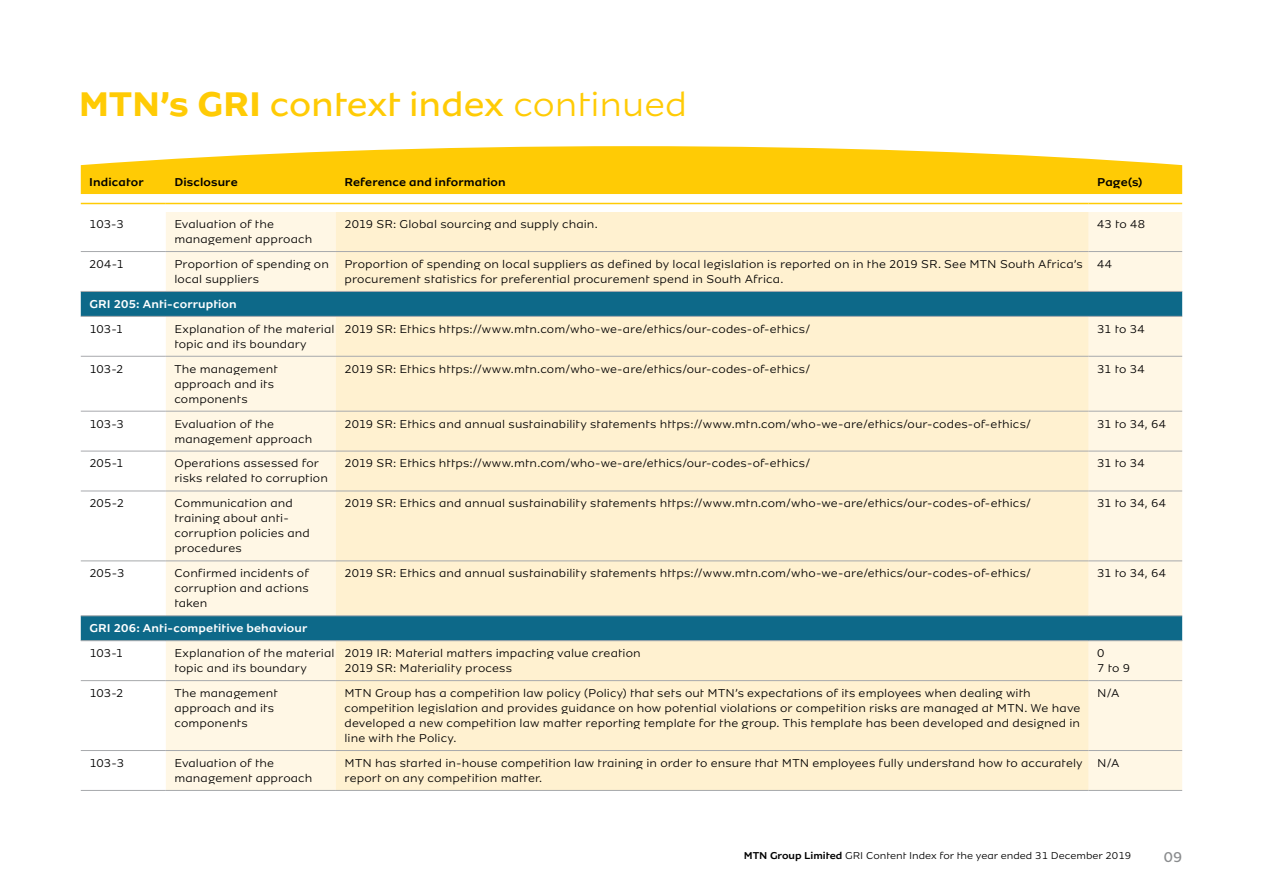
<style>
.page{position:relative;width:1263px;height:893px;background:#fff}
.page>*{position:absolute;margin:0;border:0;box-sizing:border-box;transform-origin:0 0}
.t1{font:36px "MTN Brighter Sans";color:#ffcb05}
.t2{font:15px "MTN Brighter Sans";color:#8a8c8e}
.t3{font:300 12px/15px "MTN Brighter Sans";letter-spacing:.01em;color:#000}
.t4{font:500 12px "MTN Brighter Sans";letter-spacing:.01em;color:#fff}
.t5{font:500 12px "MTN Brighter Sans";letter-spacing:.01em;color:#000}
.t6{font:300 10.5px "MTN Brighter Sans";color:#000}
.s1{font-weight:700}
.s2{font-weight:300}
.s3{font-weight:500}
</style>
<div class="page">
<svg style="left:81px;top:146px;width:1101px;height:48px;background:#ffd125"></svg>
<div style="left:166px;top:212px;width:1016px;height:578px;background:#fff7e5"></div>
<div style="left:336px;top:212px;width:753px;height:578px;background:#fff1d0"></div>
<svg style="left:81px;top:292px;width:1101px;height:348px;background:#dcdfcd"></svg>
<hr style="left:81px;top:251px;width:85px;height:1px;background:#a7a9ac">
<hr style="left:166px;top:251px;width:170px;height:1px;background:#a7a9ac">
<hr style="left:336px;top:251px;width:753px;height:1px;background:#a7a9ac">
<hr style="left:1089px;top:251px;width:93px;height:1px;background:#a7a9ac">
<hr style="left:81px;top:291px;width:85px;height:1px;background:#a7a9ac">
<hr style="left:166px;top:291px;width:170px;height:1px;background:#a7a9ac">
<hr style="left:336px;top:291px;width:753px;height:1px;background:#a7a9ac">
<hr style="left:1089px;top:291px;width:93px;height:1px;background:#a7a9ac">
<hr style="left:81px;top:316px;width:85px;height:1px;background:#a7a9ac">
<hr style="left:166px;top:316px;width:170px;height:1px;background:#a7a9ac">
<hr style="left:336px;top:316px;width:753px;height:1px;background:#a7a9ac">
<hr style="left:1089px;top:316px;width:93px;height:1px;background:#a7a9ac">
<hr style="left:81px;top:356px;width:85px;height:1px;background:#a7a9ac">
<hr style="left:166px;top:356px;width:170px;height:1px;background:#a7a9ac">
<hr style="left:336px;top:356px;width:753px;height:1px;background:#a7a9ac">
<hr style="left:1089px;top:356px;width:93px;height:1px;background:#a7a9ac">
<hr style="left:81px;top:411px;width:85px;height:1px;background:#a7a9ac">
<hr style="left:166px;top:411px;width:170px;height:1px;background:#a7a9ac">
<hr style="left:336px;top:411px;width:753px;height:1px;background:#a7a9ac">
<hr style="left:1089px;top:411px;width:93px;height:1px;background:#a7a9ac">
<hr style="left:81px;top:451px;width:85px;height:1px;background:#a7a9ac">
<hr style="left:166px;top:451px;width:170px;height:1px;background:#a7a9ac">
<hr style="left:336px;top:451px;width:753px;height:1px;background:#a7a9ac">
<hr style="left:1089px;top:451px;width:93px;height:1px;background:#a7a9ac">
<hr style="left:81px;top:491px;width:85px;height:1px;background:#a7a9ac">
<hr style="left:166px;top:491px;width:170px;height:1px;background:#a7a9ac">
<hr style="left:336px;top:491px;width:753px;height:1px;background:#a7a9ac">
<hr style="left:1089px;top:491px;width:93px;height:1px;background:#a7a9ac">
<hr style="left:81px;top:560px;width:85px;height:1px;background:#a7a9ac">
<hr style="left:166px;top:560px;width:170px;height:1px;background:#a7a9ac">
<hr style="left:336px;top:560px;width:753px;height:1px;background:#a7a9ac">
<hr style="left:1089px;top:560px;width:93px;height:1px;background:#a7a9ac">
<hr style="left:81px;top:615px;width:85px;height:1px;background:#a7a9ac">
<hr style="left:166px;top:615px;width:170px;height:1px;background:#a7a9ac">
<hr style="left:336px;top:615px;width:753px;height:1px;background:#a7a9ac">
<hr style="left:1089px;top:615px;width:93px;height:1px;background:#a7a9ac">
<hr style="left:81px;top:640px;width:85px;height:1px;background:#a7a9ac">
<hr style="left:166px;top:640px;width:170px;height:1px;background:#a7a9ac">
<hr style="left:336px;top:640px;width:753px;height:1px;background:#a7a9ac">
<hr style="left:1089px;top:640px;width:93px;height:1px;background:#a7a9ac">
<hr style="left:81px;top:680px;width:85px;height:1px;background:#a7a9ac">
<hr style="left:166px;top:680px;width:170px;height:1px;background:#a7a9ac">
<hr style="left:336px;top:680px;width:753px;height:1px;background:#a7a9ac">
<hr style="left:1089px;top:680px;width:93px;height:1px;background:#a7a9ac">
<hr style="left:81px;top:750px;width:85px;height:1px;background:#a7a9ac">
<hr style="left:166px;top:750px;width:170px;height:1px;background:#a7a9ac">
<hr style="left:336px;top:750px;width:753px;height:1px;background:#a7a9ac">
<hr style="left:1089px;top:750px;width:93px;height:1px;background:#a7a9ac">
<hr style="left:81px;top:790px;width:85px;height:1px;background:#a7a9ac">
<hr style="left:166px;top:790px;width:170px;height:1px;background:#a7a9ac">
<hr style="left:336px;top:790px;width:753px;height:1px;background:#a7a9ac">
<hr style="left:1089px;top:790px;width:93px;height:1px;background:#a7a9ac">
<hr style="left:81px;top:203px;width:85px;height:1px;background:#ffcb05">
<hr style="left:166px;top:203px;width:170px;height:1px;background:#ffcb05">
<hr style="left:336px;top:203px;width:753px;height:1px;background:#ffcb05">
<hr style="left:1089px;top:203px;width:93px;height:1px;background:#ffcb05">
<h1 class="t1" style="left:79px;top:83px;width:610px"><span class="s1">MTN’s GRI</span> context index <span class="s2">continued</span></h1>
<p class="t5" style="left:89px;top:175px;width:56px">Indicator</p>
<p class="t5" style="left:174px;top:175px;width:65px">Disclosure</p>
<p class="t5" style="left:344px;top:175px;width:163px">Reference and information</p>
<p class="t5" style="left:1097px;top:175px;width:47px">Page(s)</p>
<p class="t3" style="left:89px;top:216px;width:36px">103-3</p>
<p class="t3" style="left:174px;top:216px;width:139px">Evaluation of the management approach</p>
<p class="t3" style="left:344px;top:216px;width:255px">2019 SR: Global sourcing and supply chain.</p>
<p class="t3" style="left:1097px;top:216px;width:50px">43 to 48</p>
<p class="t3" style="left:89px;top:256px;width:36px">204-1</p>
<p class="t3" style="left:174px;top:256px;width:156px">Proportion of spending on local suppliers</p>
<p class="t3" style="left:344px;top:256px;width:740px">Proportion of spending on local suppliers as defined by local legislation is reported on in the 2019 SR. See MTN South Africa’s procurement statistics for preferential procurement spend in South Africa.</p>
<p class="t3" style="left:1097px;top:256px;width:17px">44</p>
<p class="t4" style="left:89px;top:297px;width:149px">GRI 205: Anti-corruption</p>
<p class="t3" style="left:89px;top:321px;width:35px">103-1</p>
<p class="t3" style="left:174px;top:321px;width:162px">Explanation of the material topic and its boundary</p>
<p class="t3" style="left:344px;top:321px;width:467px">2019 SR: Ethics https://www.mtn.com/who-we-are/ethics/our-codes-of-ethics/</p>
<p class="t3" style="left:1097px;top:321px;width:49px">31 to 34</p>
<p class="t3" style="left:89px;top:361px;width:36px">103-2</p>
<p class="t3" style="left:174px;top:361px;width:105px">The management approach and its components</p>
<p class="t3" style="left:344px;top:361px;width:467px">2019 SR: Ethics https://www.mtn.com/who-we-are/ethics/our-codes-of-ethics/</p>
<p class="t3" style="left:1097px;top:361px;width:49px">31 to 34</p>
<p class="t3" style="left:89px;top:416px;width:36px">103-3</p>
<p class="t3" style="left:174px;top:416px;width:139px">Evaluation of the management approach</p>
<p class="t3" style="left:344px;top:416px;width:688px">2019 SR: Ethics and annual sustainability statements https://www.mtn.com/who-we-are/ethics/our-codes-of-ethics/</p>
<p class="t3" style="left:1097px;top:416px;width:70px">31 to 34, 64</p>
<p class="t3" style="left:89px;top:456px;width:36px">205-1</p>
<p class="t3" style="left:174px;top:456px;width:155px">Operations assessed for risks related to corruption</p>
<p class="t3" style="left:344px;top:456px;width:467px">2019 SR: Ethics https://www.mtn.com/who-we-are/ethics/our-codes-of-ethics/</p>
<p class="t3" style="left:1097px;top:456px;width:49px">31 to 34</p>
<p class="t3" style="left:89px;top:496px;width:36px">205-2</p>
<p class="t3" style="left:174px;top:496px;width:137px">Communication and training about anti&shy;corruption policies and procedures</p>
<p class="t3" style="left:344px;top:496px;width:688px">2019 SR: Ethics and annual sustainability statements https://www.mtn.com/who-we-are/ethics/our-codes-of-ethics/</p>
<p class="t3" style="left:1097px;top:496px;width:70px">31 to 34, 64</p>
<p class="t3" style="left:89px;top:566px;width:37px">205-3</p>
<p class="t3" style="left:174px;top:566px;width:136px;text-align:justify">Confirmed incidents of corruption and actions taken</p>
<p class="t3" style="left:345px;top:566px;width:688px">2019 SR: Ethics and annual sustainability statements https://www.mtn.com/who-we-are/ethics/our-codes-of-ethics/</p>
<p class="t3" style="left:1097px;top:566px;width:70px">31 to 34, 64</p>
<p class="t4" style="left:89px;top:621px;width:219px">GRI 206: Anti-competitive behaviour</p>
<p class="t3" style="left:89px;top:645px;width:35px">103-1</p>
<p class="t3" style="left:174px;top:645px;width:162px">Explanation of the material topic and its boundary</p>
<p class="t3" style="left:345px;top:645px;width:298px">2019 IR: Material matters impacting value creation<br>2019 SR: Materiality process</p>
<p class="t3" style="left:1097px;top:645px;width:34px">0<br>7 to 9</p>
<p class="t3" style="left:89px;top:685px;width:36px">103-2</p>
<p class="t3" style="left:174px;top:685px;width:105px">The management approach and its components</p>
<p class="t3" style="left:345px;top:685px;width:737px">MTN Group has a competition law policy (Policy) that sets out MTN’s expectations of its employees when dealing with competition legislation and provides guidance on how potential violations or competition risks are managed at MTN. We have developed a new competition law matter reporting template for the group. This template has been developed and designed in line with the Policy.</p>
<p class="t3" style="left:1097px;top:685px;width:24px">N/A</p>
<p class="t3" style="left:89px;top:755px;width:36px">103-3</p>
<p class="t3" style="left:174px;top:755px;width:139px">Evaluation of the management approach</p>
<p class="t3" style="left:345px;top:755px;width:739px">MTN has started in-house competition law training in order to ensure that MTN employees fully understand how to accurately report on any competition matter.</p>
<p class="t3" style="left:1097px;top:755px;width:24px">N/A</p>
<p class="t6" style="left:744px;top:849px;width:389px"><span class="s3">MTN Group Limited</span> GRI Content Index for the year ended 31 December 2019</p>
<p class="t2" style="left:1164px;top:849px;width:20px">09</p>
</div>
